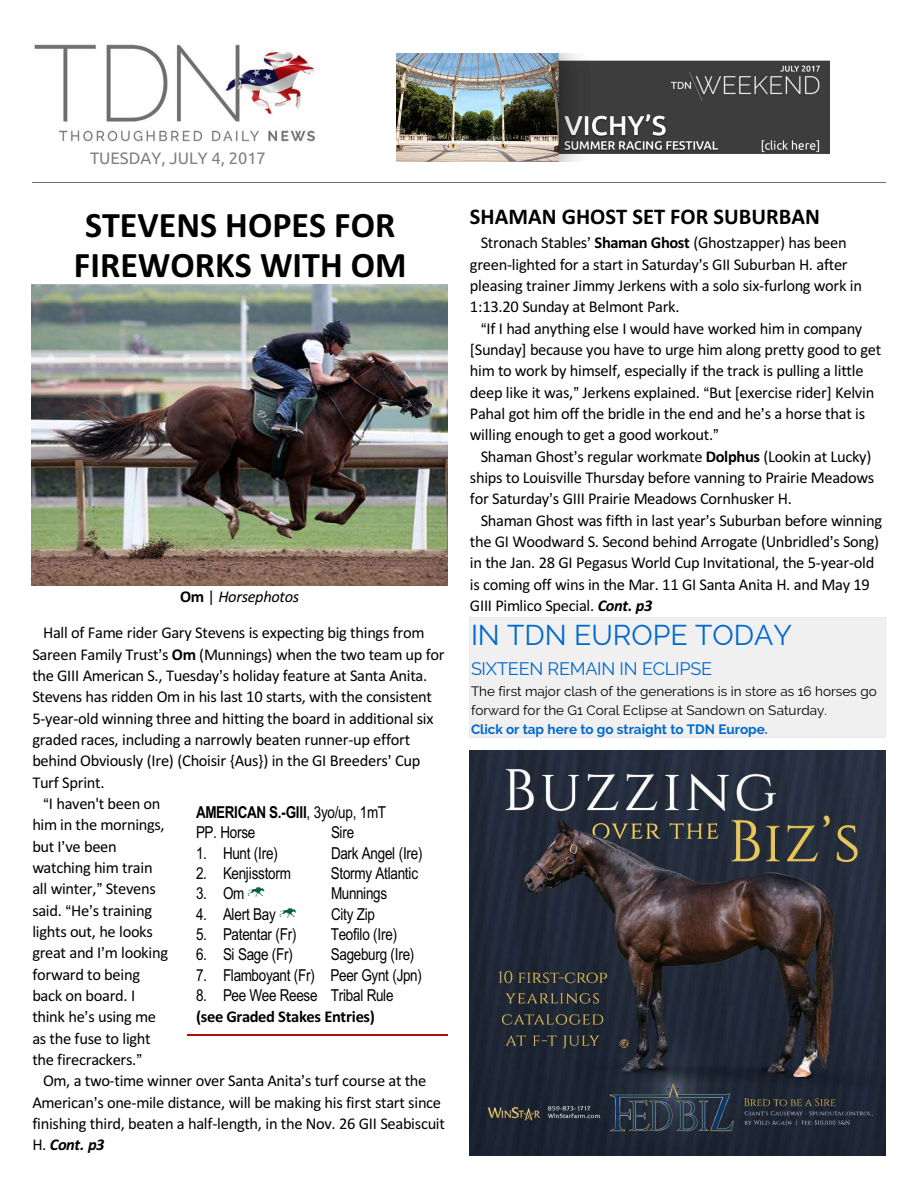
<style>
.page{position:relative;width:918px;height:1188px;background:#fff}
.page>*{position:absolute;margin:0;border:0;box-sizing:border-box;transform-origin:0 0}
.t1{font:700 36px/39.5px "Calibri";color:#000;text-align:center}
.t2{font:28.5px "Raleway";color:#0069cc}
.t3{font:700 22.5px "Calibri";color:#000}
.t4{font:18px "Raleway";letter-spacing:-.01em;color:#0069cc}
.t5{font:16.5px/21.3px "Calibri";letter-spacing:-.02em;color:#000}
.t6{font:16.5px/20.4px "Arial Narrow";letter-spacing:-.02em;color:#000}
.t7{font:700 16.5px "Calibri";letter-spacing:-.025em;color:#000}
.t8{font:16.5px "Ubuntu";color:#808080}
.t9{font:italic 16.5px "Calibri";letter-spacing:-.02em;color:#000}
.t10{font:italic 700 16.5px "Calibri";letter-spacing:-.025em;color:#000}
.t11{font:13.5px/19px "Raleway";color:#000}
.t12{font:700 13.5px "Raleway";color:#0069cc}
.s1{font-weight:700;font-style:normal}
.s2{font-style:normal}
.s3{font-weight:700}
.s4{font-weight:400;font-style:normal}
.s5{font-family:"Type Keys Pro Keeneland";font-size:18px;color:#005c42}
.s6{font-weight:700;font-style:italic}
</style>
<div class="page">
<hr style="left:32px;top:183px;width:853px;height:1px;background:#6e6e6e">
<img style="left:34px;top:44px;width:281px;height:98px">
<img style="left:397px;top:54px;width:432px;height:108px">
<img style="left:470px;top:750px;width:416px;height:406px">
<img style="left:32px;top:284px;width:416px;height:301px">
<hr style="left:187px;top:1035px;width:261px;height:1px;background:#b30d00">
<div style="left:470px;top:617px;width:415px;height:121px;background:#f0f0f0"></div>
<p class="t8" style="left:90px;top:151px;width:177px">TUESDAY, JULY 4, 2017</p>
<h1 class="t1" style="left:74px;top:209px;width:334px">STEVENS HOPES FOR<br>FIREWORKS WITH OM</h1>
<p class="t9" style="left:180px;top:590px;width:121px"><span class="s1">Om</span> <span class="s2">|</span> Horsephotos</p>
<p class="t5" style="left:43px;top:624px;width:383px">Hall of Fame rider Gary Stevens is expecting big things from</p>
<p class="t5" style="left:32px;top:645px;width:414px">Sareen Family Trust s <span class="s3">Om</span> (Munnings) when the two team up for</p>
<p class="t5" style="left:32px;top:666px;width:396px">the GIII American S., Tuesday s holiday feature at Santa Anita.</p>
<p class="t5" style="left:32px;top:688px;width:401px">Stevens has ridden Om in his last 10 starts, with the consistent</p>
<p class="t5" style="left:32px;top:709px;width:403px">5-year-old winning three and hitting the board in additional six</p>
<p class="t5" style="left:32px;top:730px;width:379px">graded races, including a narrowly beaten runner-up effort</p>
<p class="t5" style="left:32px;top:752px;width:389px">behind Obviously (Ire) (Choisir {Aus}) in the GI Breeders Cup</p>
<p class="t5" style="left:32px;top:773px;width:74px">Turf Sprint.</p>
<p class="t5" style="left:49px;top:794px;width:113px">I haven't been on</p>
<p class="t5" style="left:32px;top:816px;width:134px">him in the mornings,</p>
<p class="t5" style="left:32px;top:837px;width:86px">but I ve been</p>
<p class="t5" style="left:32px;top:858px;width:122px">watching him train</p>
<p class="t5" style="left:32px;top:880px;width:125px">all winter, Stevens</p>
<p class="t5" style="left:32px;top:901px;width:121px">said. He s training</p>
<p class="t5" style="left:32px;top:922px;width:122px">lights out, he looks</p>
<p class="t5" style="left:32px;top:944px;width:137px">great and I m looking</p>
<p class="t5" style="left:32px;top:965px;width:109px">forward to being</p>
<p class="t5" style="left:32px;top:986px;width:104px">back on board. I</p>
<p class="t5" style="left:32px;top:1008px;width:125px">think he s using me</p>
<p class="t5" style="left:32px;top:1029px;width:120px">as the fuse to light</p>
<p class="t5" style="left:32px;top:1050px;width:105px">the firecrackers.</p>
<p class="t5" style="left:43px;top:1072px;width:385px">Om, a two-time winner over Santa Anita s turf course at the</p>
<p class="t5" style="left:32px;top:1093px;width:410px">American s one-mile distance, will be making his first start since</p>
<p class="t5" style="left:32px;top:1114px;width:414px">finishing third, beaten a half-length, in the Nov. 26 GII Seabiscuit</p>
<p class="t10" style="left:32px;top:1138px;width:74px"><span class="s4">H.</span> Cont. p3</p>
<p class="t6" style="left:196px;top:803px;width:192px"><span class="s3">AMERICAN S.-GIII</span>, 3yo/up, 1mT<br>PP. Horse</p>
<p class="t6" style="left:331px;top:824px;width:25px">Sire</p>
<p class="t6" style="left:196px;top:844px;width:83px">1. Hunt (Ire)</p>
<p class="t6" style="left:331px;top:844px;width:93px">Dark Angel (Ire)</p>
<p class="t6" style="left:196px;top:864px;width:97px">2. Kenjisstorm</p>
<p class="t6" style="left:331px;top:864px;width:89px">Stormy Atlantic</p>
<p class="t6" style="left:196px;top:885px;width:71px">3. Om<span class="s5">K</span></p>
<p class="t6" style="left:331px;top:885px;width:58px">Munnings</p>
<p class="t6" style="left:196px;top:905px;width:102px">4. Alert Bay <span class="s5">K</span></p>
<p class="t6" style="left:331px;top:905px;width:46px">City Zip</p>
<p class="t6" style="left:196px;top:925px;width:102px">5. Patentar (Fr)</p>
<p class="t6" style="left:331px;top:925px;width:68px">Teofilo (Ire)</p>
<p class="t6" style="left:196px;top:946px;width:99px">6. Si Sage (Fr)</p>
<p class="t6" style="left:331px;top:946px;width:85px">Sageburg (Ire)</p>
<p class="t6" style="left:196px;top:966px;width:227px">7. Flamboyant (Fr) Peer Gynt (Jpn)</p>
<p class="t6" style="left:196px;top:987px;width:199px">8. Pee Wee Reese Tribal Rule</p>
<p class="t7" style="left:196px;top:1009px;width:181px">(see Graded Stakes Entries)</p>
<h3 class="t3" style="left:470px;top:208px;width:351px">SHAMAN GHOST SET FOR SUBURBAN</h3>
<p class="t5" style="left:470px;top:234px;width:394px;text-indent:11px">Stronach Stables <span class="s3">Shaman Ghost</span> (Ghostzapper) has been green-lighted for a start in Saturday s GII Suburban H. after pleasing trainer Jimmy Jerkens with a solo six-furlong work in 1:13.20 Sunday at Belmont Park.</p>
<p class="t5" style="left:470px;top:319px;width:413px;text-indent:16px">If I had anything else I would have worked him in company [Sunday] because you have to urge him along pretty good to get him to work by himself, especially if the track is pulling a little deep like it was, Jerkens explained. But [exercise rider] Kelvin Pahal got him off the bridle in the end and he s a horse that is willing enough to get a good workout.</p>
<p class="t5" style="left:470px;top:447px;width:406px;text-indent:11px">Shaman Ghost s regular workmate <span class="s3">Dolphus</span> (Lookin at Lucky) ships to Louisville Thursday before vanning to Prairie Meadows for Saturday s GIII Prairie Meadows Cornhusker H.</p>
<p class="t5" style="left:470px;top:511px;width:414px;text-indent:11px">Shaman Ghost was fifth in last year s Suburban before winning the GI Woodward S. Second behind Arrogate (Unbridled s Song) in the Jan. 28 GI Pegasus World Cup Invitational, the 5-year-old is coming off wins in the Mar. 11 GI Santa Anita H. and May 19<br>GIII Pimlico Special. <span class="s6">Cont. p3</span></p>
<h2 class="t2" style="left:471px;top:618px;width:322px">IN TDN EUROPE TODAY</h2>
<p class="t4" style="left:471px;top:658px;width:243px">SIXTEEN REMAIN IN ECLIPSE</p>
<p class="t11" style="left:471px;top:681px;width:407px">The first major clash of the generations is in store as 16 horses go forward for the G1 Coral Eclipse at Sandown on Saturday.</p>
<p class="t12" style="left:471px;top:721px;width:298px">Click or tap here to go straight to TDN Europe.</p>
</div>
